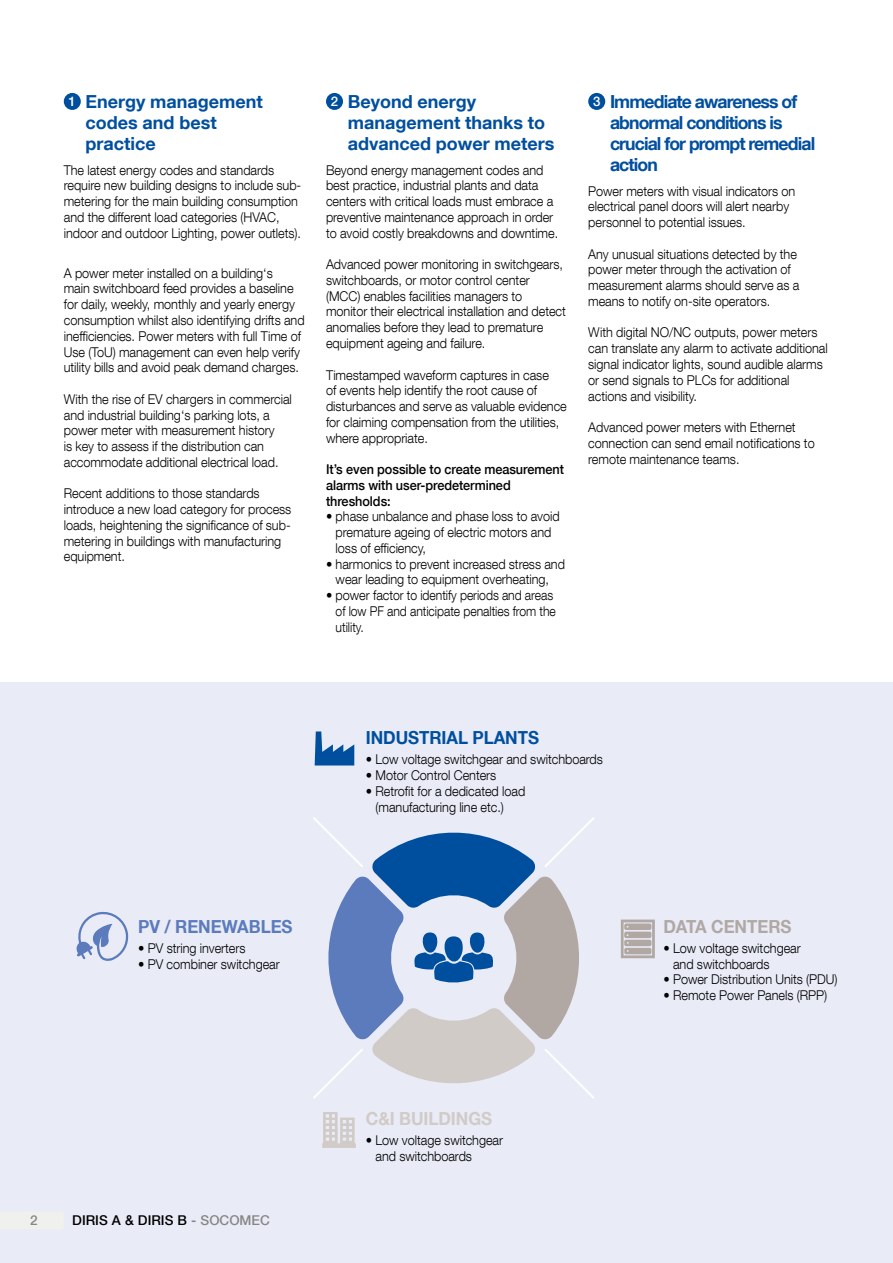
<style>
.page{position:relative;width:893px;height:1263px;background:#fff}
.page>*{position:absolute;margin:0;border:0;box-sizing:border-box;transform-origin:0 0}
.t1{font:700 18px/21px "Helvetica Neue LT Com";letter-spacing:-.005em;color:#004f9f}
.t2{font:700 18px/21px "Helvetica Neue LT Com";letter-spacing:-.05em;color:#004f9f}
.t3{font:700 18px "Helvetica Neue LT Com";letter-spacing:-.005em;color:#004f9f;scale:.94 1}
.t4{font:700 18px "Helvetica Neue LT Com";letter-spacing:-.005em;color:#5b7bbc;scale:.94 1}
.t5{font:700 18px "Helvetica Neue LT Com";letter-spacing:-.005em;color:#d1cbc8;scale:.94 1}
.t6{font:700 18px "Helvetica Neue LT Com";letter-spacing:-.005em;color:#b1a8a4;scale:.94 1}
.t7{font:300 13.5px/15.8px "Helvetica Neue LT Com";letter-spacing:-.005em;color:#000;scale:.94 1}
.t8{font:500 13.5px/15.8px "Helvetica Neue LT Com";letter-spacing:-.005em;color:#000;scale:.94 1}
.t9{font:500 13.5px "Helvetica Neue LT Com";letter-spacing:-.005em;color:#000}
.t10{font:500 13.5px "Helvetica Neue LT Com";color:#878787}
.s1{font-weight:500;font-size:13.2px;color:#fff}
.s2{color:#878787}
</style>
<div class="page">
<div style="left:0;top:682px;width:893px;height:581px;background:#e9ebf7"></div>
<div style="left:0;top:1211px;width:64px;height:18px;background:#f0f0ef"></div>
<div style="left:64px;top:93px;width:17px;height:17px;background:#004f9f;border-radius:50%"></div>
<svg style="left:313px;top:817px;width:281px;height:281px"></svg>
<svg style="left:315px;top:731px;width:39px;height:34px"></svg>
<svg style="left:621px;top:919px;width:34px;height:39px"></svg>
<svg style="left:322px;top:1112px;width:34px;height:36px"></svg>
<svg style="left:76px;top:911px;width:53px;height:50px"></svg>
<div style="left:326px;top:93px;width:17px;height:17px;background:#004f9f;border-radius:50%"></div>
<div style="left:588px;top:93px;width:17px;height:17px;background:#004f9f;border-radius:50%"></div>
<h1 class="t1" style="left:86px;top:91px;width:179px;text-indent:-17px"><span class="s1">1</span> Energy management codes and best practice</h1>
<p class="t7" style="left:64px;top:162px;width:254px">The latest energy codes and standards require new building designs to include sub&shy;metering for the main building consumption and the different load categories (HVAC, indoor and outdoor Lighting, power outlets).</p>
<p class="t7" style="left:64px;top:265px;width:258px">A power meter installed on a building‘s<br>main switchboard feed provides a baseline for daily, weekly, monthly and yearly energy consumption whilst also identifying drifts and inefficiencies. Power meters with full Time of Use (ToU) management can even help verify utility bills and avoid peak demand charges.</p>
<p class="t7" style="left:64px;top:391px;width:244px">With the rise of EV chargers in commercial and industrial building‘s parking lots, a power meter with measurement history<br>is key to assess if the distribution can accommodate additional electrical load.</p>
<p class="t7" style="left:64px;top:485px;width:244px">Recent additions to those standards introduce a new load category for process loads, heightening the significance of sub&shy;metering in buildings with manufacturing equipment.</p>
<h1 class="t1" style="left:348px;top:91px;width:208px;text-indent:-17px"><span class="s1">2</span> Beyond energy management thanks to advanced power meters</h1>
<p class="t7" style="left:326px;top:162px;width:249px">Beyond energy management codes and best practice, industrial plants and data centers with critical loads must embrace a preventive maintenance approach in order to avoid costly breakdowns and downtime.</p>
<p class="t7" style="left:326px;top:256px;width:257px">Advanced power monitoring in switchgears, switchboards, or motor control center (MCC) enables facilities managers to monitor their electrical installation and detect anomalies before they lead to premature equipment ageing and failure.</p>
<p class="t7" style="left:326px;top:367px;width:258px">Timestamped waveform captures in case<br>of events help identify the root cause of disturbances and serve as valuable evidence for claiming compensation from the utilities, where appropriate.</p>
<p class="t8" style="left:326px;top:461px;width:255px">It’s even possible to create measurement alarms with user-predetermined thresholds:</p>
<p class="t7" style="left:336px;top:508px;width:240px;text-indent:-10px">• phase unbalance and phase loss to avoid premature ageing of electric motors and loss of efficiency,</p>
<p class="t7" style="left:326px;top:556px;width:256px;text-align:center">• harmonics to prevent increased stress and wear leading to equipment overheating,</p>
<p class="t7" style="left:336px;top:587px;width:236px;text-indent:-10px">• power factor to identify periods and areas of low PF and anticipate penalties from the utility.</p>
<h1 class="t2" style="left:610px;top:91px;width:207px;text-indent:-17px"><span class="s1">3</span> Immediate awareness of abnormal conditions is crucial for prompt remedial action</h1>
<p class="t7" style="left:588px;top:183px;width:222px">Power meters with visual indicators on electrical panel doors will alert nearby personnel to potential issues.</p>
<p class="t7" style="left:588px;top:246px;width:226px">Any unusual situations detected by the power meter through the activation of measurement alarms should serve as a means to notify on-site operators.</p>
<p class="t7" style="left:588px;top:324px;width:256px">With digital NO/NC outputs, power meters can translate any alarm to activate additional signal indicator lights, sound audible alarms or send signals to PLCs for additional actions and visibility.</p>
<p class="t7" style="left:588px;top:419px;width:242px">Advanced power meters with Ethernet connection can send email notifications to remote maintenance teams.</p>
<h1 class="t3" style="left:366px;top:726px;width:186px">INDUSTRIAL PLANTS</h1>
<p class="t7" style="left:366px;top:751px;width:254px">• Low voltage switchgear and switchboards</p>
<p class="t7" style="left:366px;top:767px;width:140px">• Motor Control Centers</p>
<p class="t7" style="left:375px;top:783px;width:161px;text-indent:-10px">• Retrofit for a dedicated load (manufacturing line etc.)</p>
<h1 class="t4" style="left:138px;top:915px;width:166px">PV / RENEWABLES</h1>
<p class="t7" style="left:138px;top:940px;width:116px">• PV string inverters</p>
<p class="t7" style="left:138px;top:956px;width:152px">• PV combiner switchgear</p>
<h1 class="t6" style="left:663px;top:915px;width:138px">DATA CENTERS</h1>
<p class="t7" style="left:673px;top:940px;width:137px;text-indent:-10px">• Low voltage switchgear and switchboards</p>
<p class="t7" style="left:663px;top:971px;width:187px">• Power Distribution Units (PDU)</p>
<p class="t7" style="left:663px;top:987px;width:176px">• Remote Power Panels (RPP)</p>
<p class="t10" style="left:30px;top:1212px;width:9px">2</p>
<p class="t9" style="left:72px;top:1212px;width:199px">DIRIS A &amp; DIRIS B <span class="s2">- SOCOMEC</span></p>
<h1 class="t5" style="left:366px;top:1107px;width:136px">C&amp;I BUILDINGS</h1>
<p class="t7" style="left:375px;top:1132px;width:137px;text-indent:-10px">• Low voltage switchgear and switchboards</p>
</div>
